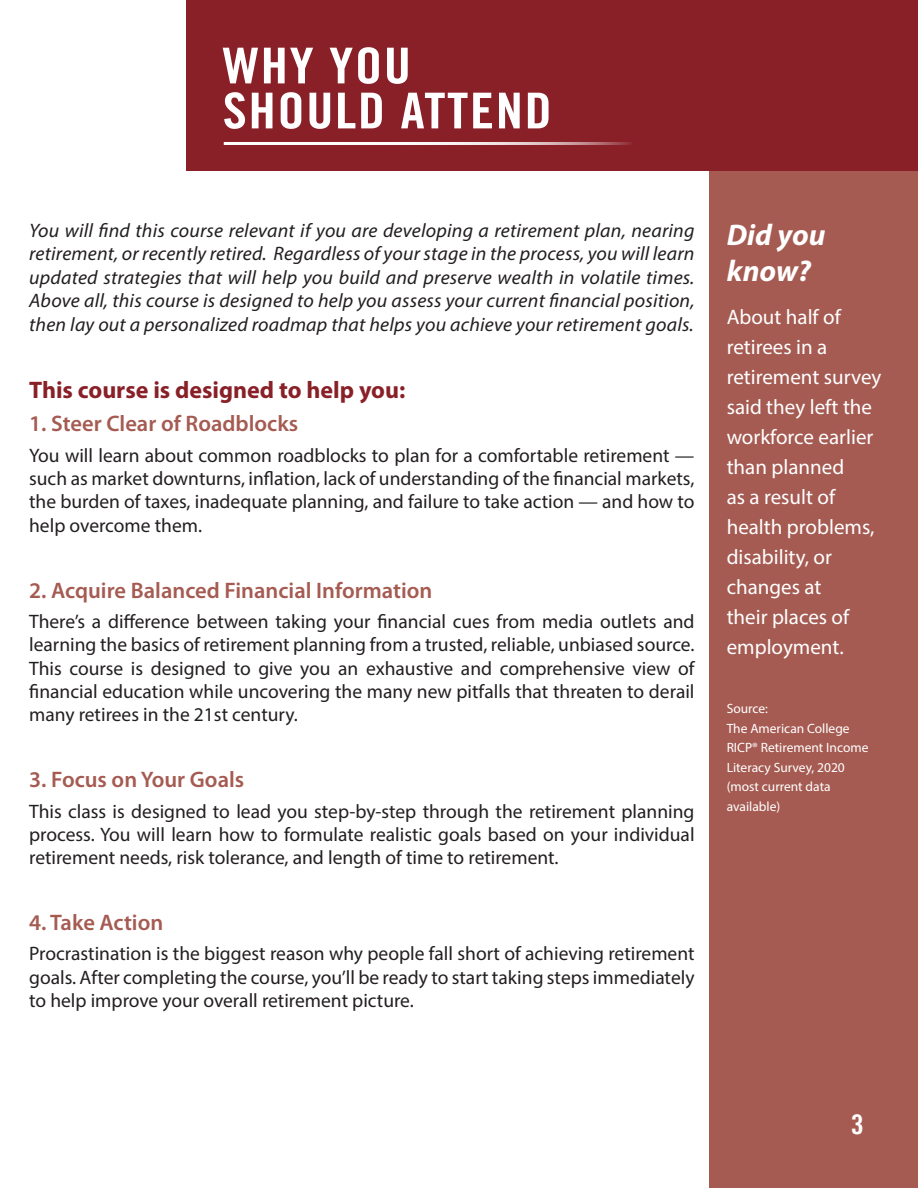
<style>
.page{position:relative;width:918px;height:1188px;background:#fff}
.page>*{position:absolute;margin:0;border:0;box-sizing:border-box;transform-origin:0 0}
.t1{font:49.5px/45px "Trade Gothic Bold Cond Twenty";letter-spacing:.03em;color:#fff;scale:1.1 1}
.t2{font:italic 700 30px/36px "Myriad Pro";color:#fff}
.t3{font:27px "Trade Gothic Bold Cond Twenty";color:#fff;scale:1.1 1}
.t4{font:700 24px "Myriad Pro";color:#892028}
.t5{font:600 22.5px "Myriad Pro";color:#a55b52}
.t6{font:21px/30px "Myriad Pro";color:#fff}
.t7{font:19.5px/23.4px "Myriad Pro";color:#231f20;text-align:justify}
.t8{font:italic 19.5px/23.4px "Myriad Pro";letter-spacing:.01em;color:#231f20;text-align:justify}
.t9{font:13.5px/19.5px "Myriad Pro";color:#fff}
</style>
<div class="page">
<div style="left:710px;top:171px;width:208px;height:1017px;background:#a55b52"></div>
<div style="left:187px;top:0;width:731px;height:171px;background:#892028"></div>
<hr style="left:224px;top:142px;width:408px;height:3px;background:#fff">
<p class="t1" style="left:223px;top:43px;width:301px">WHY YOU<br>SHOULD ATTEND</p>
<p class="t8" style="left:29px;top:218px;width:667px">You will find this course relevant if you are developing a retirement plan, nearing retirement, or recently retired. Regardless of your stage in the process, you will learn updated strategies that will help you build and preserve wealth in volatile times.<br>Above all, this course is designed to help you assess your current financial position, then lay out a personalized roadmap that helps you achieve your retirement goals.</p>
<p class="t4" style="left:29px;top:374px;width:378px">This course is designed to help you:</p>
<p class="t5" style="left:29px;top:409px;width:271px">1. Steer Clear of Roadblocks</p>
<p class="t7" style="left:29px;top:443px;width:667px">You will learn about common roadblocks to plan for a comfortable retirement — such as market downturns, inflation, lack of understanding of the financial markets, the burden of taxes, inadequate planning, and failure to take action — and how to help overcome them.</p>
<p class="t5" style="left:29px;top:576px;width:405px">2. Acquire Balanced Financial Information</p>
<p class="t7" style="left:29px;top:609px;width:667px">There’s a difference between taking your financial cues from media outlets and learning the basics of retirement planning from a trusted, reliable, unbiased source.<br>This course is designed to give you an exhaustive and comprehensive view of financial education while uncovering the many new pitfalls that threaten to derail many retirees in the 21st century.</p>
<p class="t5" style="left:29px;top:765px;width:217px">3. Focus on Your Goals</p>
<p class="t7" style="left:29px;top:799px;width:667px">This class is designed to lead you step-by-step through the retirement planning process. You will learn how to formulate realistic goals based on your individual retirement needs, risk tolerance, and length of time to retirement.</p>
<p class="t5" style="left:29px;top:908px;width:136px">4. Take Action</p>
<p class="t7" style="left:29px;top:942px;width:667px">Procrastination is the biggest reason why people fall short of achieving retirement goals. After completing the course, you’ll be ready to start taking steps immediately to help improve your overall retirement picture.</p>
<p class="t2" style="left:727px;top:216px;width:100px">Did you know?</p>
<p class="t6" style="left:727px;top:302px;width:156px">About half of retirees in a retirement survey said they left the workforce earlier than planned<br>as a result of health problems, disability, or changes at<br>their places of employment.</p>
<p class="t9" style="left:727px;top:699px;width:143px">Source:<br>The American College<br>RICP® Retirement Income<br>Literacy Survey, 2020 (most current data available)</p>
<p class="t3" style="left:851px;top:1108px;width:13px">3</p>
</div>
